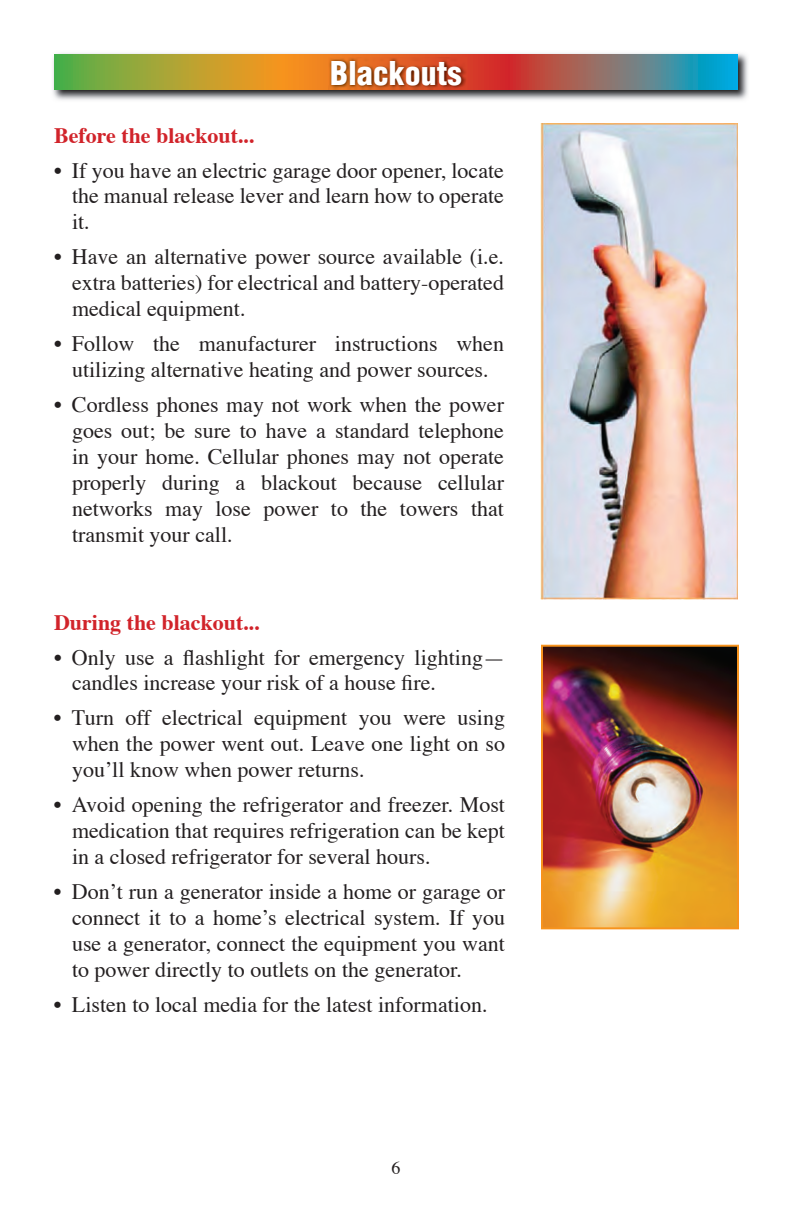
<style>
.page{position:relative;width:792px;height:1224px;background:#fff}
.page>*{position:absolute;margin:0;border:0;box-sizing:border-box;transform-origin:0 0}
.t1{font:900 condensed 32px "Helvetica";color:#fff}
.t2{font:22px/26px "Times";color:#231f20;text-align:justify}
.t3{font:700 22px "Times";color:#d1232a}
.t4{font:18px "Times";color:#231f20}
</style>
<div class="page">
<img style="left:53px;top:53px;width:695px;height:47px">
<svg style="left:54px;top:54px;width:684px;height:36px;background:#9b8550"></svg>
<img style="left:329px;top:57px;width:137px;height:33px">
<img style="left:540px;top:124px;width:198px;height:476px">
<img style="left:541px;top:645px;width:198px;height:284px">
<h1 class="t1" style="left:330px;top:60px;width:133px">Blackouts</h1>
<p class="t3" style="left:54px;top:126px;width:202px">Before the blackout...</p>
<p class="t2" style="left:72px;top:159px;width:434px;text-indent:-18px">• If you have an electric garage door opener, locate the manual release lever and learn how to operate it.</p>
<p class="t2" style="left:72px;top:246px;width:434px;text-indent:-18px">• Have an alternative power source available (i.e. extra batteries) for electrical and battery-operated medical equipment.</p>
<p class="t2" style="left:54px;top:333px;width:452px;text-align:center">• Follow the manufacturer instructions when utilizing alternative heating and power sources.</p>
<p class="t2" style="left:72px;top:394px;width:434px;text-indent:-18px">• Cordless phones may not work when the power goes out; be sure to have a standard telephone in your home. Cellular phones may not operate properly during a blackout because cellular networks may lose power to the towers that transmit your call.</p>
<p class="t3" style="left:54px;top:613px;width:207px">During the blackout...</p>
<p class="t2" style="left:72px;top:646px;width:435px;text-indent:-18px">• Only use a flashlight for emergency lighting— candles increase your risk of a house fire.</p>
<p class="t2" style="left:72px;top:707px;width:435px;text-indent:-18px">• Turn off electrical equipment you were using when the power went out. Leave one light on so you’ll know when power returns.</p>
<p class="t2" style="left:72px;top:794px;width:435px;text-indent:-18px">• Avoid opening the refrigerator and freezer. Most medication that requires refrigeration can be kept in a closed refrigerator for several hours.</p>
<p class="t2" style="left:72px;top:881px;width:435px;text-indent:-18px">• Don’t run a generator inside a home or garage or connect it to a home’s electrical system. If you use a generator, connect the equipment you want to power directly to outlets on the generator.</p>
<p class="t2" style="left:54px;top:994px;width:435px">• Listen to local media for the latest information.</p>
<p class="t4" style="left:392px;top:1160px;width:10px">6</p>
</div>
